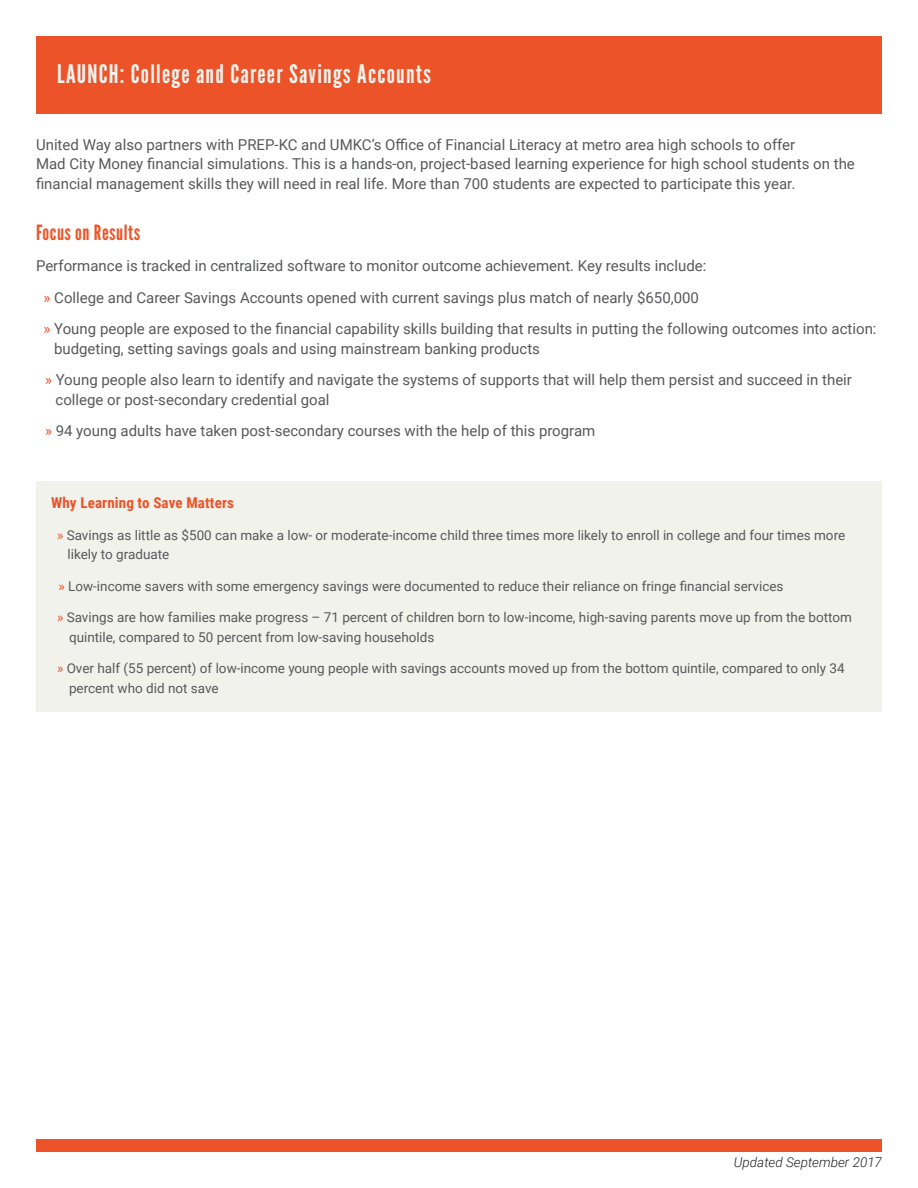
<style>
.page{position:relative;width:918px;height:1188px;background:#fff}
.page>*{position:absolute;margin:0;border:0;box-sizing:border-box;transform-origin:0 0}
.t1{font:25.5px "League Gothic";letter-spacing:.05em;color:#f2f2ed}
.t2{font:21px "League Gothic";letter-spacing:.025em;color:#ec5328}
.t3{font:15px/19.5px "Roboto";color:#57585a}
.t4{font:700 15px "Roboto Condensed";letter-spacing:.01em;color:#ec5328}
.t5{font:13.5px/19.5px "Roboto";color:#57585a}
.t6{font:italic 300 13.5px "Roboto";color:#231f20}
.s1{color:#ec5328}
</style>
<div class="page">
<div style="left:36px;top:36px;width:846px;height:77px;background:#ec5328"></div>
<div style="left:36px;top:1139px;width:846px;height:13px;background:#ec5328"></div>
<div style="left:36px;top:482px;width:846px;height:230px;background:#f2f2ed"></div>
<p class="t1" style="left:57px;top:58px;width:376px">LAUNCH: College and Career Savings Accounts</p>
<p class="t3" style="left:36px;top:134px;width:820px">United Way also partners with PREP-KC and UMKC’s Office of Financial Literacy at metro area high schools to offer<br>Mad City Money financial simulations. This is a hands-on, project-based learning experience for high school students on the financial management skills they will need in real life. More than 700 students are expected to participate this year.</p>
<p class="t2" style="left:36px;top:220px;width:106px">Focus on Results</p>
<p class="t3" style="left:36px;top:256px;width:672px">Performance is tracked in centralized software to monitor outcome achievement. Key results include:</p>
<p class="t3" style="left:44px;top:287px;width:657px"><span class="s1">»</span> College and Career Savings Accounts opened with current savings plus match of nearly $650,000</p>
<p class="t3" style="left:54px;top:319px;width:824px;text-indent:-10px"><span class="s1">»</span> Young people are exposed to the financial capability skills building that results in putting the following outcomes into action: budgeting, setting savings goals and using mainstream banking products</p>
<p class="t3" style="left:56px;top:370px;width:798px;text-indent:-10px"><span class="s1">»</span> Young people also learn to identify and navigate the systems of supports that will help them persist and succeed in their college or post-secondary credential goal</p>
<p class="t3" style="left:45px;top:421px;width:552px"><span class="s1">»</span> 94 young adults have taken post-secondary courses with the help of this program</p>
<p class="t4" style="left:51px;top:492px;width:184px">Why Learning to Save Matters</p>
<p class="t5" style="left:68px;top:525px;width:779px;text-indent:-10px"><span class="s1">»</span> Savings as little as $500 can make a low- or moderate-income child three times more likely to enroll in college and four times more likely to graduate</p>
<p class="t5" style="left:58px;top:576px;width:727px"><span class="s1">»</span> Low-income savers with some emergency savings were documented to reduce their reliance on fringe financial services</p>
<p class="t5" style="left:69px;top:607px;width:785px;text-indent:-12px"><span class="s1">»</span> Savings are how families make progress – 71 percent of children born to low-income, high-saving parents move up from the bottom quintile, compared to 50 percent from low-saving households</p>
<p class="t5" style="left:69px;top:658px;width:777px;text-indent:-12px"><span class="s1">»</span> Over half (55 percent) of low-income young people with savings accounts moved up from the bottom quintile, compared to only 34 percent who did not save</p>
<p class="t6" style="left:734px;top:1152px;width:150px">Updated September 2017</p>
</div>
